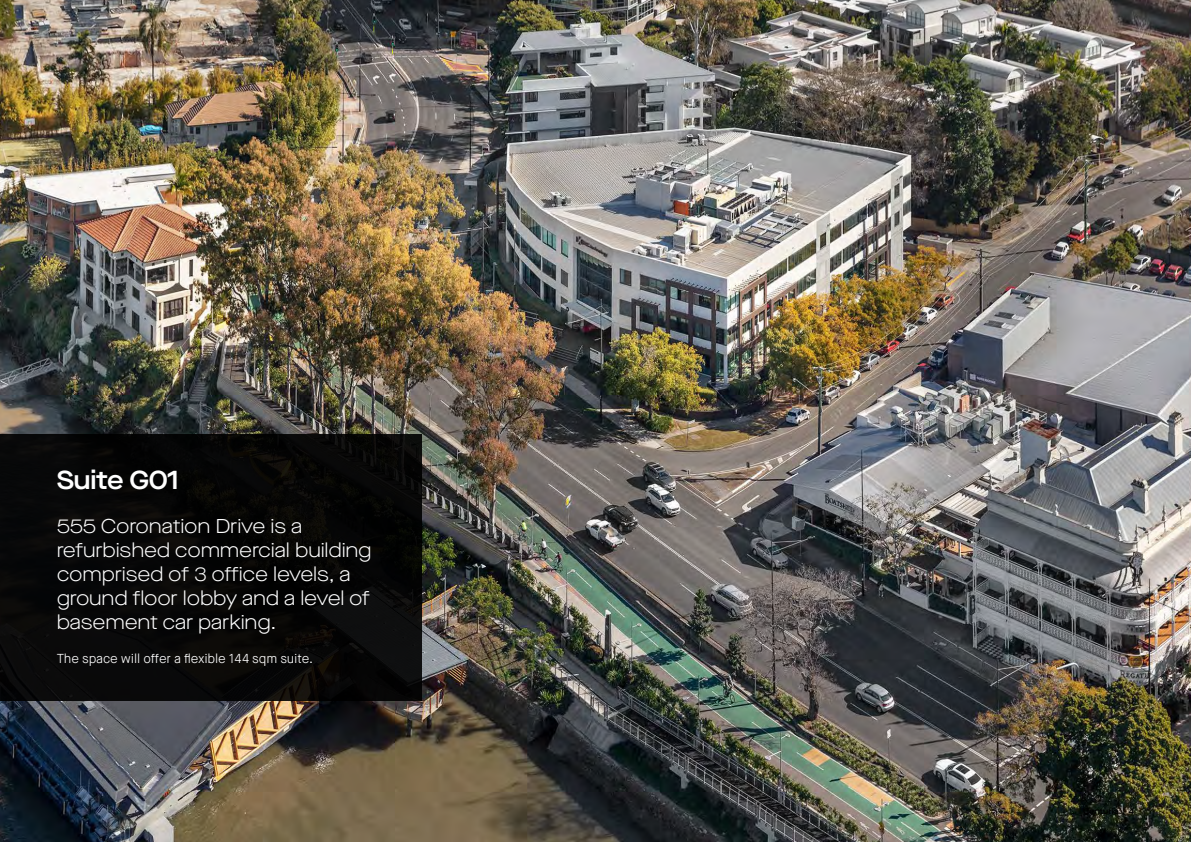
<style>
.page{position:relative;width:1191px;height:842px;background:#fff}
.page>*{position:absolute;margin:0;border:0;box-sizing:border-box;transform-origin:0 0}
.t1{font:600 26px "Maison Neue Extended";letter-spacing:-.01em;color:#fff}
.t2{font:300 20px/24px "Maison Neue Extended";letter-spacing:-.01em;color:#fff}
.t3{font:300 13px "Maison Neue";letter-spacing:-.01em;color:#fff}
.t4{font:600 8px "Maison Neue Extended";color:#000}
</style>
<div class="page">
<img style="left:0;top:0;width:1191px;height:842px">
<div style="left:0;top:434px;width:421px;height:266px;background:#070707"></div>
<h1 class="t1" style="left:57px;top:462px;width:124px">Suite G01</h1>
<p class="t2" style="left:57px;top:514px;width:316px">555 Coronation Drive is a refurbished commercial building comprised of 3 office levels, a ground floor lobby and a level of basement car parking.</p>
<p class="t3" style="left:57px;top:650px;width:258px">The space will offer a flexible 144 sqm suite.</p>
<p class="t4" style="left:1083px;top:806px;width:53px">Centuria | 4</p>
</div>
